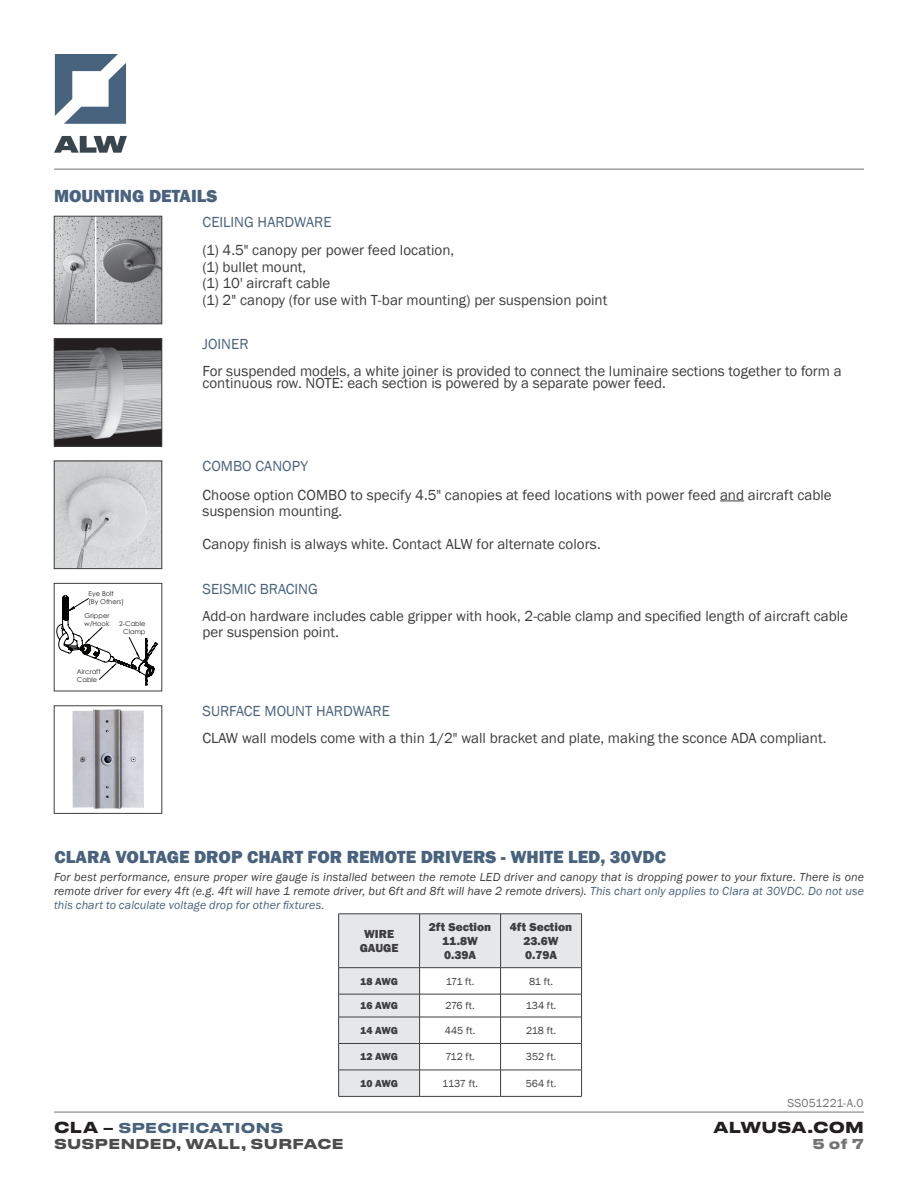
<style>
.page{position:relative;width:918px;height:1188px;background:#fff}
.page>*{position:absolute;margin:0;border:0;box-sizing:border-box;transform-origin:0 0}
.t1{font:800 18px "Franklin Gothic";color:#49637e}
.t2{font:15px/28.5px "Franklin Gothic";color:#3e3e3f}
.t3{font:15px "Franklin Gothic";color:#49637e}
.t4{font:700 15px "Druk Text Wide";letter-spacing:.01em;color:#231f20}
.t5{font:700 13.5px/16.2px "Druk Text Wide";letter-spacing:.025em;color:#4b4c4d}
.t6{font:700 13.5px "Druk Text Wide";color:#727477}
.t7{font:italic 12px/14.4px "Franklin Gothic";letter-spacing:.01em;color:#3e3e3f;text-align:justify}
.t8{font:800 12px "Franklin Gothic";color:#3e3e3f}
.t9{font:12px "Franklin Gothic";letter-spacing:.015em;color:#727477}
.t10{font:10.5px "Franklin Gothic";color:#3e3e3f}
.t11{font:800 10.5px "Franklin Gothic";letter-spacing:-.015em;color:#3e3e3f}
.t12{font:6.75px/8.1px "Century Gothic";color:#231f20}
.s1{color:#49637e}
.s2{font-size:15px;color:#231f20}
.s3{color:#231f20}
</style>
<div class="page">
<hr style="left:54px;top:1112px;width:810px;height:1px;background:#727477">
<svg style="left:54px;top:136px;width:73px;height:17px"></svg>
<svg style="left:55px;top:54px;width:71px;height:70px"></svg>
<hr style="left:54px;top:169px;width:810px;height:1px;background:#727477">
<img style="left:56px;top:218px;width:104px;height:104px">
<div style="left:54px;top:216px;width:108px;height:108px;border:1px solid #3e3e3f"></div>
<img style="left:56px;top:463px;width:104px;height:104px">
<div style="left:54px;top:461px;width:108px;height:108px;border:1px solid #3e3e3f"></div>
<svg style="left:720px;top:501px;width:24px;height:1px"></svg>
<svg style="left:57px;top:596px;width:100px;height:89px"></svg>
<div style="left:54px;top:583px;width:108px;height:108px;border:1px solid #3e3e3f"></div>
<img style="left:72px;top:709px;width:72px;height:100px">
<div style="left:54px;top:706px;width:108px;height:108px;border:1px solid #3e3e3f"></div>
<img style="left:56px;top:340px;width:104px;height:104px">
<div style="left:54px;top:338px;width:108px;height:108px;border:1px solid #3e3e3f"></div>
<svg style="left:339px;top:915px;width:242px;height:181px;fill:#e6e7e9"></svg>
<hr style="left:339px;top:914px;width:81px;height:1px;background:#3e3e3f">
<hr style="left:338px;top:914px;width:1px;height:54px;background:#3e3e3f">
<hr style="left:420px;top:914px;width:81px;height:1px;background:#3e3e3f">
<hr style="left:419px;top:914px;width:1px;height:54px;background:#3e3e3f">
<hr style="left:501px;top:914px;width:81px;height:1px;background:#3e3e3f">
<hr style="left:500px;top:914px;width:1px;height:54px;background:#3e3e3f">
<hr style="left:581px;top:914px;width:1px;height:54px;background:#3e3e3f">
<hr style="left:339px;top:967px;width:81px;height:1px;background:#3e3e3f">
<hr style="left:420px;top:967px;width:81px;height:1px;background:#3e3e3f">
<hr style="left:501px;top:967px;width:81px;height:1px;background:#3e3e3f">
<hr style="left:339px;top:994px;width:81px;height:1px;background:#3e3e3f">
<hr style="left:420px;top:994px;width:81px;height:1px;background:#3e3e3f">
<hr style="left:501px;top:994px;width:81px;height:1px;background:#3e3e3f">
<hr style="left:339px;top:1017px;width:81px;height:1px;background:#3e3e3f">
<hr style="left:420px;top:1017px;width:81px;height:1px;background:#3e3e3f">
<hr style="left:501px;top:1017px;width:81px;height:1px;background:#3e3e3f">
<hr style="left:339px;top:1043px;width:81px;height:1px;background:#3e3e3f">
<hr style="left:420px;top:1043px;width:81px;height:1px;background:#3e3e3f">
<hr style="left:501px;top:1043px;width:81px;height:1px;background:#3e3e3f">
<hr style="left:339px;top:1070px;width:81px;height:1px;background:#3e3e3f">
<svg style="left:338px;top:968px;width:1px;height:128px"></svg>
<hr style="left:420px;top:1070px;width:81px;height:1px;background:#3e3e3f">
<svg style="left:419px;top:968px;width:1px;height:128px"></svg>
<hr style="left:501px;top:1070px;width:81px;height:1px;background:#3e3e3f">
<svg style="left:500px;top:968px;width:1px;height:128px"></svg>
<svg style="left:581px;top:968px;width:1px;height:128px"></svg>
<hr style="left:339px;top:1096px;width:81px;height:1px;background:#3e3e3f">
<hr style="left:420px;top:1096px;width:81px;height:1px;background:#3e3e3f">
<hr style="left:501px;top:1096px;width:81px;height:1px;background:#3e3e3f">
<p class="t1" style="left:54px;top:184px;width:165px">MOUNTING DETAILS</p>
<p class="t2" style="left:202px;top:208px;width:253px"><span class="s1">CEILING HARDWARE<br></span>(1) 4.5" canopy per power feed location,</p>
<p class="t2" style="left:202px;top:253px;width:105px">(1) bullet mount,</p>
<p class="t2" style="left:202px;top:269px;width:129px">(1) 10' aircraft cable</p>
<p class="t2" style="left:202px;top:286px;width:406px">(1) 2" canopy (for use with T-bar mounting) per suspension point</p>
<p class="t3" style="left:202px;top:335px;width:48px">JOINER</p>
<p class="t2" style="left:202px;top:365px;width:641px;line-height:12px">For suspended models, a white joiner is provided to connect the luminaire sections together to form a continuous row. NOTE: each section is powered by a separate power feed.</p>
<p class="t12" style="left:89px;top:590px;width:27px">Eye Bolt</p>
<p class="t12" style="left:85px;top:595px;width:41px;line-height:13.6px;text-indent:4px">(By Others)<br>Gripper</p>
<p class="t12" style="left:84px;top:619px;width:27px">w/Hook</p>
<p class="t12" style="left:119px;top:620px;width:28px;text-align:center">2-Cable<br>Clamp</p>
<p class="t12" style="left:77px;top:668px;width:25px">Aircraft<br>Cable</p>
<p class="t2" style="left:202px;top:452px;width:631px"><span class="s1">COMBO CANOPY<br></span>Choose option COMBO to specify 4.5" canopies at feed locations with power feed and aircraft cable</p>
<p class="t2" style="left:202px;top:497px;width:141px">suspension mounting.</p>
<p class="t2" style="left:202px;top:530px;width:400px">Canopy finish is always white. Contact ALW for alternate colors.</p>
<p class="t3" style="left:202px;top:579px;width:117px">SEISMIC BRACING</p>
<p class="t2" style="left:202px;top:608px;width:647px;line-height:16.5px">Add-on hardware includes cable gripper with hook, 2-cable clamp and specified length of aircraft cable per suspension point.</p>
<p class="t3" style="left:202px;top:702px;width:189px">SURFACE MOUNT HARDWARE</p>
<p class="t2" style="left:202px;top:724px;width:625px">CLAW wall models come with a thin 1/2" wall bracket and plate, making the sconce ADA compliant.</p>
<p class="t1" style="left:55px;top:845px;width:613px">CLARA VOLTAGE DROP CHART FOR REMOTE DRIVERS - WHITE LED, 30VDC</p>
<p class="t7" style="left:54px;top:870px;width:811px">For best performance, ensure proper wire gauge is installed between the remote LED driver and canopy that is dropping power to your fixture. There is one remote driver for every 4ft (e.g. 4ft will have 1 remote driver, but 6ft and 8ft will have 2 remote drivers). <span class="s1">This chart only applies to Clara at 30VDC. Do not use this chart to calculate voltage drop for other fixtures.</span></p>
<p class="t8" style="left:364px;top:926px;width:31px">WIRE</p>
<p class="t8" style="left:360px;top:940px;width:40px">GAUGE</p>
<p class="t8" style="left:429px;top:919px;width:64px">2ft Section</p>
<p class="t8" style="left:442px;top:933px;width:37px">11.8W</p>
<p class="t8" style="left:444px;top:948px;width:34px">0.39A</p>
<p class="t8" style="left:510px;top:919px;width:64px">4ft Section</p>
<p class="t8" style="left:523px;top:933px;width:37px">23.6W</p>
<p class="t8" style="left:525px;top:948px;width:34px">0.79A</p>
<p class="t11" style="left:360px;top:974px;width:39px">18 AWG</p>
<p class="t10" style="left:446px;top:975px;width:30px">171 ft.</p>
<p class="t10" style="left:529px;top:975px;width:25px">81 ft.</p>
<p class="t11" style="left:360px;top:999px;width:39px">16 AWG</p>
<p class="t10" style="left:445px;top:999px;width:31px">276 ft.</p>
<p class="t10" style="left:526px;top:999px;width:32px">134 ft.</p>
<p class="t11" style="left:360px;top:1024px;width:39px">14 AWG</p>
<p class="t10" style="left:445px;top:1024px;width:32px">445 ft.</p>
<p class="t10" style="left:526px;top:1024px;width:31px">218 ft.</p>
<p class="t11" style="left:360px;top:1050px;width:39px">12 AWG</p>
<p class="t10" style="left:445px;top:1050px;width:31px">712 ft.</p>
<p class="t10" style="left:526px;top:1050px;width:32px">352 ft.</p>
<p class="t11" style="left:360px;top:1077px;width:39px">10 AWG</p>
<p class="t10" style="left:442px;top:1077px;width:37px">1137 ft.</p>
<p class="t10" style="left:526px;top:1077px;width:32px">564 ft.</p>
<p class="t9" style="left:787px;top:1096px;width:78px">SS051221-A.0</p>
<p class="t5" style="left:54px;top:1118px;width:291px"><span class="s2">CLA</span> <span class="s3">–</span> <span class="s1">SPECIFICATIONS<br></span>SUSPENDED, WALL, SURFACE</p>
<p class="t4" style="left:713px;top:1114px;width:152px">ALWUSA.COM</p>
<p class="t6" style="left:813px;top:1132px;width:53px">5 of 7</p>
</div>
